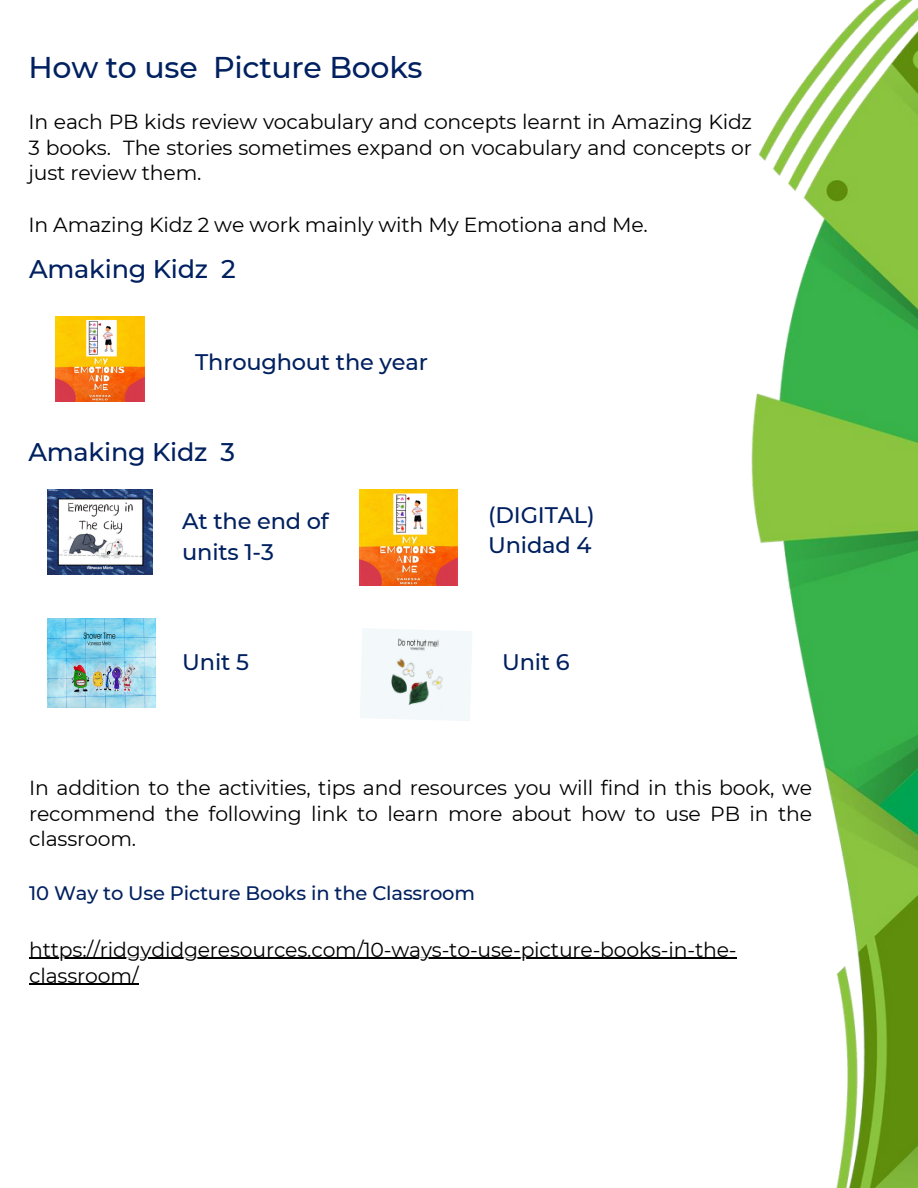
<style>
.page{position:relative;width:918px;height:1188px;background:#fff}
.page>*{position:absolute;margin:0;border:0;box-sizing:border-box;transform-origin:0 0}
.t1{font:500 30px "Montserrat";letter-spacing:-.01em;color:#002060}
.t2{font:500 25.5px "Montserrat";letter-spacing:-.01em;color:#002060}
.t3{font:500 22.5px "Montserrat";letter-spacing:-.01em;color:#002060}
.t4{font:20.4px/25.8px "Montserrat";letter-spacing:-.01em;color:#000;text-align:justify}
.t5{font:500 19.5px "Montserrat";letter-spacing:-.01em;color:#002060}
</style>
<div class="page">
<img style="left:751px;top:0;width:167px;height:1188px">
<img style="left:56px;top:316px;width:89px;height:86px">
<img style="left:48px;top:490px;width:104px;height:84px">
<img style="left:360px;top:490px;width:98px;height:95px">
<img style="left:48px;top:619px;width:108px;height:89px">
<img style="left:360px;top:629px;width:112px;height:92px">
<hr style="left:29px;top:958px;width:708px;height:1px;background:#000">
<hr style="left:29px;top:984px;width:109px;height:1px;background:#000">
<p class="t1" style="left:29px;top:49px;width:396px">How to use Picture Books</p>
<p class="t4" style="left:29px;top:108px;width:725px">In each PB kids review vocabulary and concepts learnt in Amazing Kidz 3 books. The stories sometimes expand on vocabulary and concepts or just review them.</p>
<p class="t4" style="left:29px;top:212px;width:621px">In Amazing Kidz 2 we work mainly with My Emotiona and Me.</p>
<p class="t2" style="left:29px;top:253px;width:208px">Amaking Kidz 2</p>
<p class="t3" style="left:195px;top:348px;width:234px">Throughout the year</p>
<p class="t2" style="left:29px;top:437px;width:208px">Amaking Kidz 3</p>
<p class="t3" style="left:182px;top:507px;width:148px">At the end of</p>
<p class="t3" style="left:182px;top:538px;width:93px">units 1-3</p>
<p class="t3" style="left:488px;top:501px;width:108px">(DIGITAL)</p>
<p class="t3" style="left:488px;top:531px;width:105px">Unidad 4</p>
<p class="t3" style="left:182px;top:648px;width:68px">Unit 5</p>
<p class="t3" style="left:502px;top:648px;width:69px">Unit 6</p>
<p class="t4" style="left:29px;top:774px;width:784px">In addition to the activities, tips and resources you will find in this book, we recommend the following link to learn more about how to use PB in the classroom.</p>
<p class="t5" style="left:29px;top:881px;width:447px">10 Way to Use Picture Books in the Classroom</p>
<p class="t4" style="left:29px;top:936px;width:709px">https://ridgydidgeresources.com/10-ways-to-use-picture-books-in-the&shy;classroom/</p>
</div>
